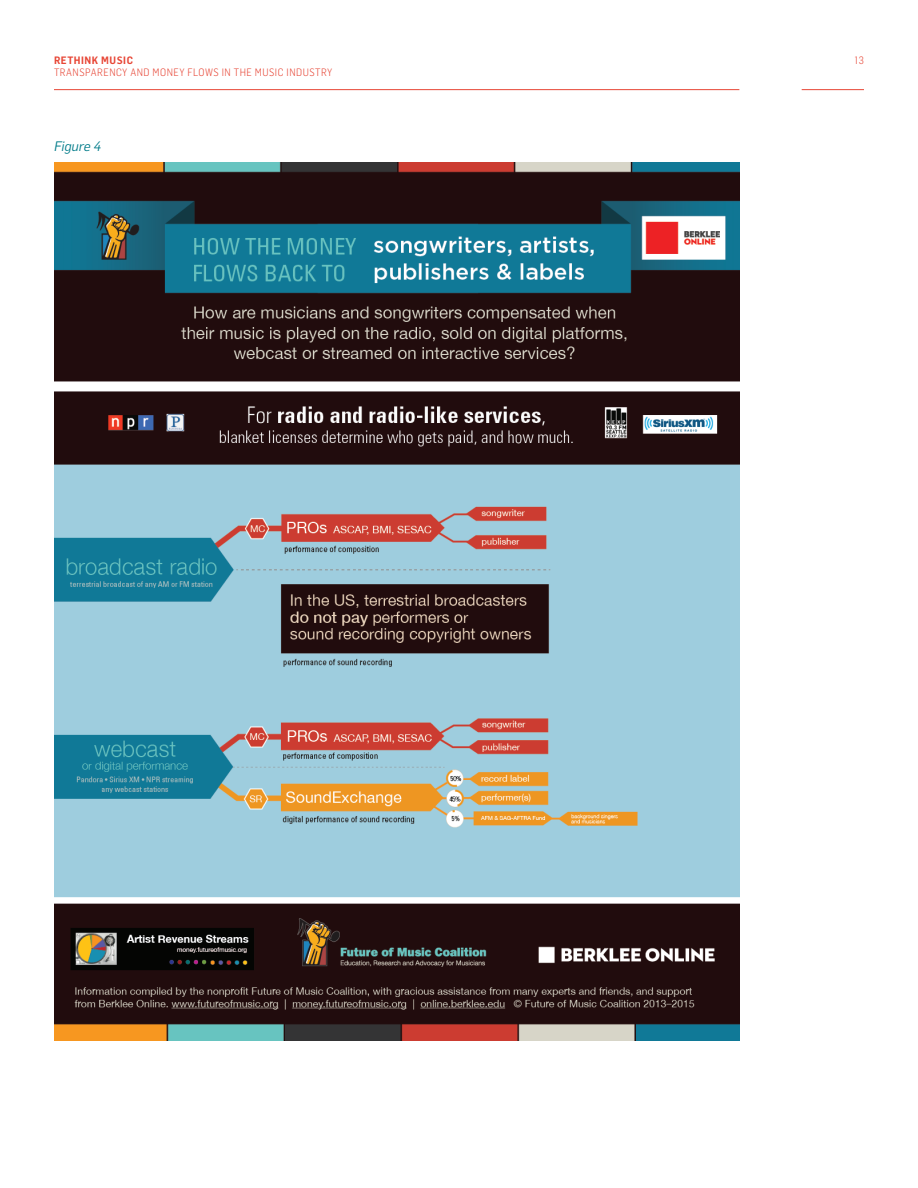
<style>
.page{position:relative;width:918px;height:1188px;background:#fff}
.page>*{position:absolute;margin:0;border:0;box-sizing:border-box;transform-origin:0 0}
.t1{font:italic 13.5px "Flama";color:#007b89}
.t2{font:300 10.5px "Flama Semicondensed";letter-spacing:.05em;color:#e74636}
.t3{font:600 10.5px "Flama Semicondensed";letter-spacing:.05em;color:#e74636}
</style>
<div class="page">
<hr style="left:54px;top:89px;width:685px;height:1px;background:#e74636">
<hr style="left:802px;top:89px;width:62px;height:1px;background:#e74636">
<img style="left:54px;top:162px;width:685px;height:879px">
<p class="t3" style="left:54px;top:53px;width:81px">RETHINK MUSIC</p>
<p class="t2" style="left:54px;top:66px;width:280px">TRANSPARENCY AND MONEY FLOWS IN THE MUSIC INDUSTRY</p>
<p class="t1" style="left:54px;top:137px;width:49px">Figure 4</p>
<p class="t2" style="left:855px;top:54px;width:11px">13</p>
</div>
